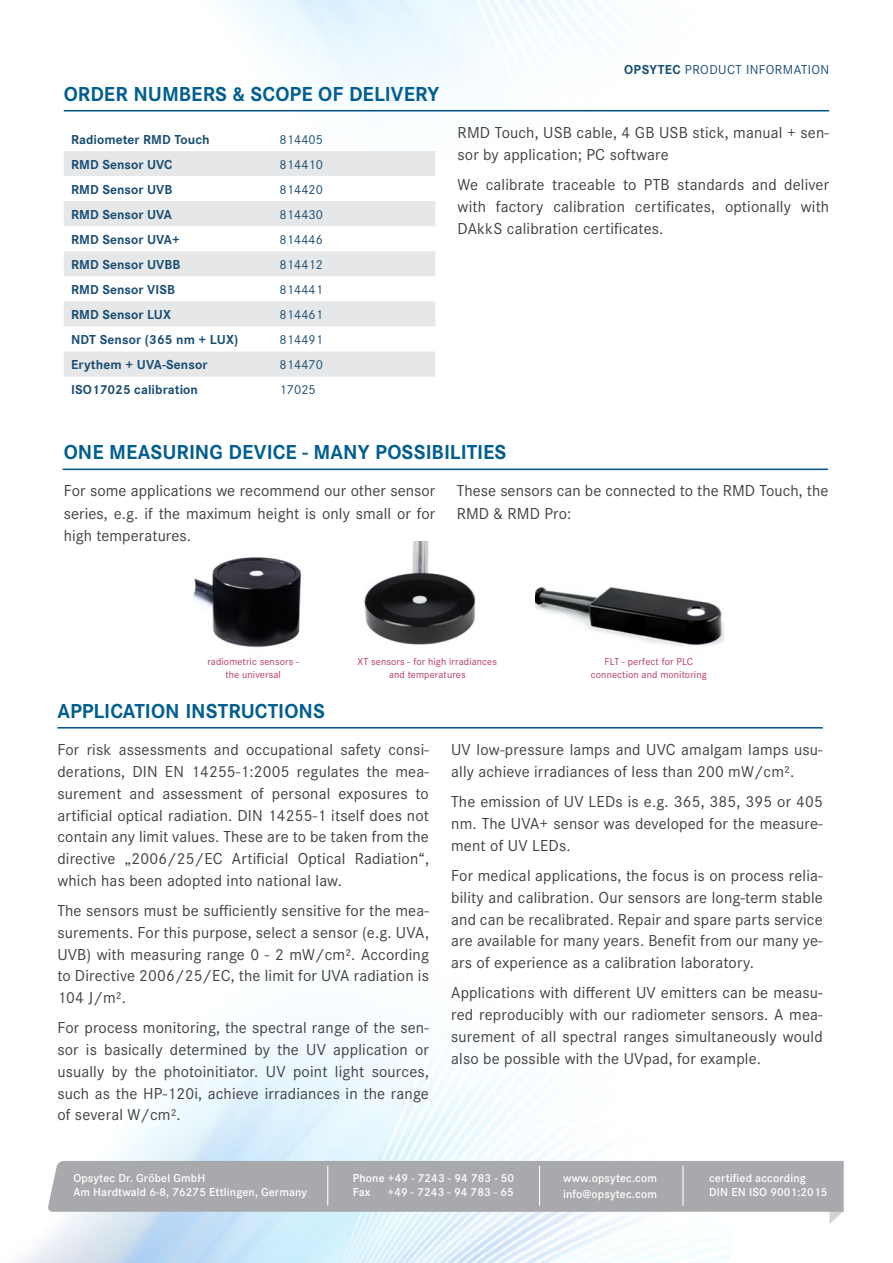
<style>
.page{position:relative;width:893px;height:1263px;background:#fff}
.page>*{position:absolute;margin:0;border:0;box-sizing:border-box;transform-origin:0 0}
.t1{font:700 21px "Corporate S";color:#005e90}
.t2{font:16.5px/21.8px "Corporate S";letter-spacing:.01em;color:#414042;text-align:justify}
.t3{font:700 13.5px "Corporate S";letter-spacing:.005em;color:#1a4d72}
.t4{font:13.5px "Corporate S";letter-spacing:.005em;color:#1a4d72}
.t5{font:13.5px "Corporate S";letter-spacing:.03em;color:#1a4d72}
.t6{font:600 12px/14.4px "Corporate S";letter-spacing:.01em;color:#fff}
.t7{font:10.5px/13.5px "Corporate S";letter-spacing:.01em;color:#b33a5a;text-align:center}
.s1{font-weight:700}
</style>
<div class="page">
<img style="left:21px;top:1023px;width:709px;height:240px">
<svg style="left:48px;top:1161px;width:796px;height:63px;background:#b3b7bb"></svg>
<hr style="left:327px;top:1166px;width:1px;height:40px;background:#fff">
<hr style="left:539px;top:1166px;width:1px;height:40px;background:#fff">
<hr style="left:682px;top:1166px;width:2px;height:40px;background:#fff">
<hr style="left:63px;top:469px;width:765px;height:1px;background:#005387">
<img style="left:364px;top:541px;width:112px;height:104px">
<img style="left:536px;top:587px;width:187px;height:59px">
<img style="left:193px;top:557px;width:108px;height:91px">
<svg style="left:64px;top:151px;width:371px;height:226px;fill:#e6e7e8"></svg>
<hr style="left:64px;top:110px;width:765px;height:1px;background:#005387">
<hr style="left:57px;top:727px;width:766px;height:1px;background:#005387">
<p class="t1" style="left:64px;top:82px;width:377px">ORDER NUMBERS &amp; SCOPE OF DELIVERY</p>
<p class="t3" style="left:71px;top:131px;width:140px">Radiometer RMD Touch</p>
<p class="t4" style="left:280px;top:131px;width:45px">814405</p>
<p class="t3" style="left:71px;top:156px;width:102px">RMD Sensor UVC</p>
<p class="t4" style="left:280px;top:156px;width:45px">814410</p>
<p class="t3" style="left:71px;top:181px;width:103px">RMD Sensor UVB</p>
<p class="t4" style="left:280px;top:181px;width:45px">814420</p>
<p class="t3" style="left:71px;top:207px;width:102px">RMD Sensor UVA</p>
<p class="t4" style="left:280px;top:207px;width:45px">814430</p>
<p class="t3" style="left:71px;top:232px;width:110px">RMD Sensor UVA+</p>
<p class="t4" style="left:280px;top:232px;width:45px">814446</p>
<p class="t3" style="left:71px;top:257px;width:111px">RMD Sensor UVBB</p>
<p class="t4" style="left:280px;top:257px;width:45px">814412</p>
<p class="t3" style="left:71px;top:282px;width:105px">RMD Sensor VISB</p>
<p class="t4" style="left:280px;top:282px;width:45px">814441</p>
<p class="t3" style="left:71px;top:307px;width:101px">RMD Sensor LUX</p>
<p class="t4" style="left:280px;top:307px;width:45px">814461</p>
<p class="t3" style="left:71px;top:332px;width:168px">NDT Sensor (365 nm + LUX)</p>
<p class="t4" style="left:280px;top:332px;width:45px">814491</p>
<p class="t3" style="left:71px;top:357px;width:138px">Erythem + UVA-Sensor</p>
<p class="t4" style="left:280px;top:357px;width:45px">814470</p>
<p class="t3" style="left:71px;top:382px;width:128px">ISO17025 calibration</p>
<p class="t4" style="left:280px;top:382px;width:38px">17025</p>
<p class="t5" style="left:624px;top:62px;width:207px"><span class="s1">Opsytec</span> Product Information</p>
<p class="t2" style="left:458px;top:122px;width:373px">RMD Touch, USB cable, 4 GB USB stick, manual + sen&shy;sor by application; PC software</p>
<p class="t2" style="left:458px;top:174px;width:373px">We calibrate traceable to PTB standards and deliver with factory calibration certificates, optionally with DAkkS calibration certificates.</p>
<p class="t1" style="left:64px;top:440px;width:444px">ONE MEASURING DEVICE - MANY POSSIBILITIES</p>
<p class="t2" style="left:64px;top:479px;width:373px;line-height:22.5px">For some applications we recommend our other sensor series, e.g. if the maximum height is only small or for high temperatures.</p>
<p class="t2" style="left:457px;top:479px;width:373px;line-height:22.5px">These sensors can be connected to the RMD Touch, the<br>RMD &amp; RMD Pro:</p>
<p class="t7" style="left:207px;top:654px;width:93px">radiometric sensors - the universal</p>
<p class="t1" style="left:57px;top:699px;width:269px">APPLICATION INSTRUCTIONS</p>
<p class="t7" style="left:358px;top:654px;width:141px">XT sensors - for high irradiances and temperatures</p>
<p class="t7" style="left:591px;top:654px;width:117px">FLT - perfect for PLC connection and monitoring</p>
<p class="t2" style="left:57px;top:739px;width:373px">For risk assessments and occupational safety consi&shy;derations, DIN EN 14255-1:2005 regulates the mea&shy;surement and assessment of personal exposures to artificial optical radiation. DIN 14255-1 itself does not contain any limit values. These are to be taken from the directive „2006/25/EC Artificial Optical Radiation“, which has been adopted into national law.</p>
<p class="t2" style="left:57px;top:900px;width:373px">The sensors must be sufficiently sensitive for the mea&shy;surements. For this purpose, select a sensor (e.g. UVA, UVB) with measuring range 0 - 2 mW/cm². According to Directive 2006/25/EC, the limit for UVA radiation is 104 J/m².</p>
<p class="t2" style="left:57px;top:1017px;width:373px">For process monitoring, the spectral range of the sen&shy;sor is basically determined by the UV application or usually by the photoinitiator. UV point light sources, such as the HP-120i, achieve irradiances in the range of several W/cm².</p>
<p class="t2" style="left:451px;top:739px;width:373px">UV low-pressure lamps and UVC amalgam lamps usu&shy;ally achieve irradiances of less than 200 mW/cm².</p>
<p class="t2" style="left:451px;top:791px;width:373px">The emission of UV LEDs is e.g. 365, 385, 395 or 405 nm. The UVA+ sensor was developed for the measure&shy;ment of UV LEDs.</p>
<p class="t2" style="left:451px;top:865px;width:373px">For medical applications, the focus is on process relia&shy;bility and calibration. Our sensors are long-term stable and can be recalibrated. Repair and spare parts service are available for many years. Benefit from our many ye&shy;ars of experience as a calibration laboratory.</p>
<p class="t2" style="left:451px;top:982px;width:373px">Applications with different UV emitters can be measu&shy;red reproducibly with our radiometer sensors. A mea&shy;surement of all spectral ranges simultaneously would also be possible with the UVpad, for example.</p>
<p class="t6" style="left:73px;top:1171px;width:235px">Opsytec Dr. Gröbel GmbH<br>Am Hardtwald 6-8, 76275 Ettlingen, Germany</p>
<p class="t6" style="left:353px;top:1171px;width:163px">Phone +49 - 7243 - 94 783 - 50<br>Fax</p>
<p class="t6" style="left:388px;top:1185px;width:128px">+49 - 7243 - 94 783 - 65</p>
<p class="t6" style="left:563px;top:1170px;width:96px;line-height:16.2px">www.opsytec.com info@opsytec.com</p>
<p class="t6" style="left:709px;top:1171px;width:120px">certified according<br>DIN EN ISO 9001:2015</p>
</div>
